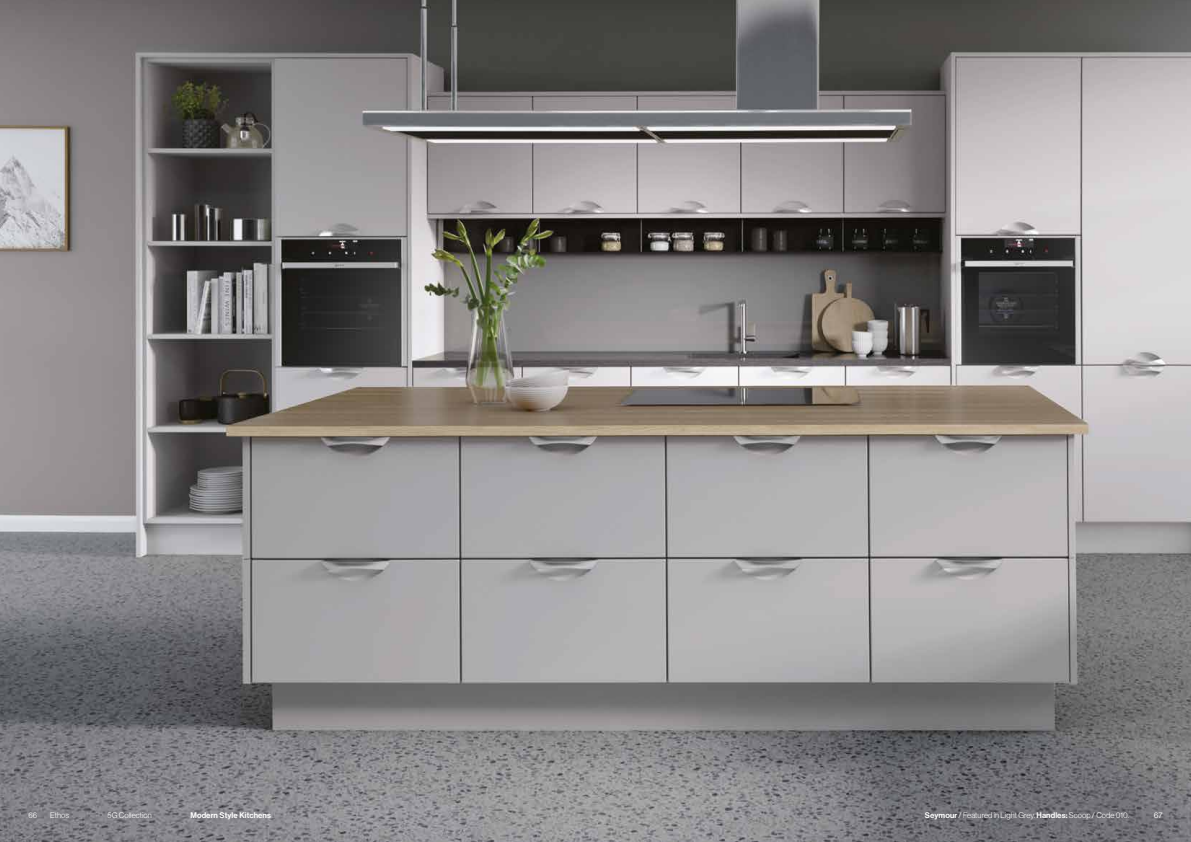
<style>
.page{position:relative;width:1191px;height:842px;background:#fff}
.page>*{position:absolute;margin:0;border:0;box-sizing:border-box;transform-origin:0 0}
.t1{font:8px "N Haas Grotesk DS Std 45 Lt";letter-spacing:.01em;color:#fff}
.t2{font:8px "N Haas Grotesk DS Std 65 Md";letter-spacing:.01em;color:#fff}
.t3{font:8px "N Haas Grotesk DS Pro 55 Rg";color:#fff}
.s1{font-family:"N Haas Grotesk DS Std 65 Md"}
</style>
<div class="page">
<img style="left:0;top:0;width:1191px;height:842px">
<p class="t1" style="left:28px;top:811px;width:10px">66</p>
<p class="t1" style="left:50px;top:811px;width:21px">Ethos</p>
<p class="t1" style="left:108px;top:811px;width:46px">5G Collection</p>
<p class="t2" style="left:190px;top:811px;width:82px">Modern Style Kitchens</p>
<p class="t1" style="left:925px;top:811px;width:206px"><span class="s1">Seymour</span> / Featured in Light Grey. <span class="s1">Handles:</span> Scoop / Code 010.</p>
<p class="t3" style="left:1153px;top:811px;width:10px">67</p>
</div>
